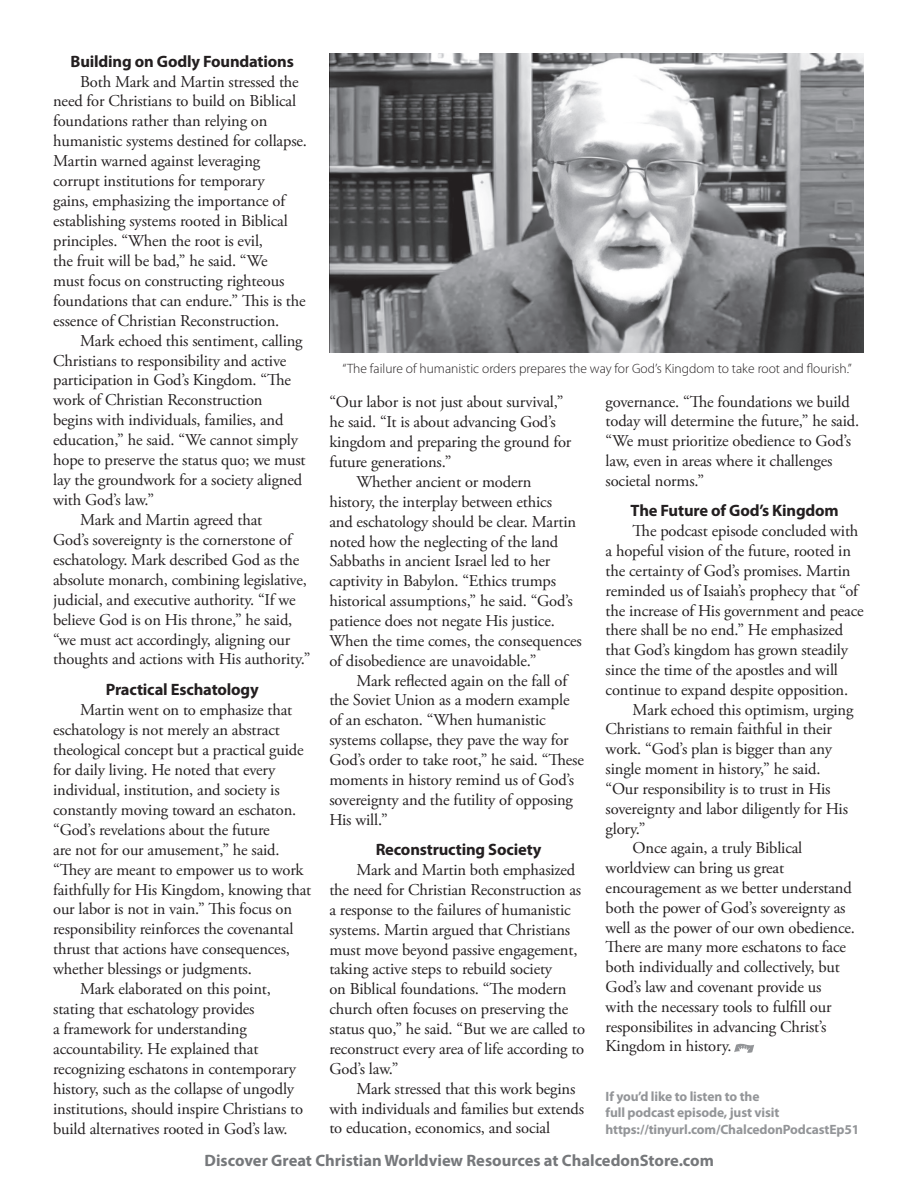
<style>
.page{position:relative;width:917px;height:1187px;background:#fff}
.page>*{position:absolute;margin:0;border:0;box-sizing:border-box;transform-origin:0 0}
.t1{font:16.5px/19.8px "Adobe Garamond Pro";letter-spacing:-.01em;color:#231f20}
.t2{font:700 16.5px "Myriad Pro";letter-spacing:-.01em;color:#231f20}
.t3{font:700 16.5px "Myriad Pro";color:#76787b}
.t4{font:700 13.5px/16.2px "Myriad Pro";letter-spacing:-.01em;color:#939598}
.t5{font:300 13.5px "Myriad Pro";color:#231f20}
</style>
<div class="page">
<svg style="left:734px;top:1043px;width:20px;height:9px"></svg>
<img style="left:330px;top:53px;width:533px;height:299px">
<p class="t2" style="left:71px;top:52px;width:225px">Building on Godly Foundations</p>
<p class="t1" style="left:53px;top:72px;width:255px;text-indent:27px">Both Mark and Martin stressed the need for Christians to build on Biblical foundations rather than relying on humanistic systems destined for collapse.<br>Martin warned against leveraging corrupt institutions for temporary<br>gains, emphasizing the importance of establishing systems rooted in Biblical principles. “When the root is evil,<br>the fruit will be bad,” he said. “We<br>must focus on constructing righteous foundations that can endure.” This is the essence of Christian Reconstruction.</p>
<p class="t1" style="left:80px;top:331px;width:224px">Mark echoed this sentiment, calling</p>
<p class="t1" style="left:53px;top:351px;width:235px">Christians to responsibility and active</p>
<p class="t1" style="left:53px;top:371px;width:239px">participation in God’s Kingdom. “The</p>
<p class="t1" style="left:53px;top:391px;width:211px">work of Christian Reconstruction</p>
<p class="t1" style="left:53px;top:410px;width:232px">begins with individuals, families, and</p>
<p class="t1" style="left:53px;top:430px;width:246px">education,” he said. “We cannot simply</p>
<p class="t1" style="left:53px;top:450px;width:254px">hope to preserve the status quo; we must</p>
<p class="t1" style="left:53px;top:470px;width:250px">lay the groundwork for a society aligned</p>
<p class="t1" style="left:53px;top:490px;width:102px">with God’s law.”</p>
<p class="t1" style="left:80px;top:510px;width:183px">Mark and Martin agreed that</p>
<p class="t1" style="left:53px;top:530px;width:240px">God’s sovereignty is the cornerstone of</p>
<p class="t1" style="left:53px;top:550px;width:247px">eschatology. Mark described God as the</p>
<p class="t1" style="left:53px;top:570px;width:255px">absolute monarch, combining legislative,</p>
<p class="t1" style="left:53px;top:590px;width:244px">judicial, and executive authority. “If we</p>
<p class="t1" style="left:53px;top:610px;width:241px">believe God is on His throne,” he said,</p>
<p class="t1" style="left:53px;top:630px;width:239px">“we must act accordingly, aligning our</p>
<p class="t1" style="left:53px;top:649px;width:258px">thoughts and actions with His authority.”</p>
<p class="t2" style="left:106px;top:680px;width:154px">Practical Eschatology</p>
<p class="t1" style="left:80px;top:700px;width:213px">Martin went on to emphasize that</p>
<p class="t1" style="left:53px;top:720px;width:228px">eschatology is not merely an abstract</p>
<p class="t1" style="left:53px;top:740px;width:252px">theological concept but a practical guide</p>
<p class="t1" style="left:53px;top:760px;width:224px">for daily living. He noted that every</p>
<p class="t1" style="left:53px;top:780px;width:228px">individual, institution, and society is</p>
<p class="t1" style="left:53px;top:800px;width:244px">constantly moving toward an eschaton.</p>
<p class="t1" style="left:53px;top:820px;width:218px">“God’s revelations about the future</p>
<p class="t1" style="left:53px;top:840px;width:228px">are not for our amusement,” he said.</p>
<p class="t1" style="left:53px;top:859px;width:252px">“They are meant to empower us to work</p>
<p class="t1" style="left:53px;top:879px;width:259px">faithfully for His Kingdom, knowing that</p>
<p class="t1" style="left:53px;top:899px;width:240px">our labor is not in vain.” This focus on</p>
<p class="t1" style="left:53px;top:919px;width:242px">responsibility reinforces the covenantal</p>
<p class="t1" style="left:53px;top:939px;width:238px">thrust that actions have consequences,</p>
<p class="t1" style="left:53px;top:959px;width:200px">whether blessings or judgments.</p>
<p class="t1" style="left:80px;top:979px;width:192px">Mark elaborated on this point,</p>
<p class="t1" style="left:53px;top:999px;width:203px">stating that eschatology provides</p>
<p class="t1" style="left:53px;top:1019px;width:195px">a framework for understanding</p>
<p class="t1" style="left:53px;top:1039px;width:207px">accountability. He explained that</p>
<p class="t1" style="left:53px;top:1059px;width:244px">recognizing eschatons in contemporary</p>
<p class="t1" style="left:53px;top:1079px;width:242px">history, such as the collapse of ungodly</p>
<p class="t1" style="left:53px;top:1098px;width:251px">institutions, should inspire Christians to</p>
<p class="t1" style="left:53px;top:1118px;width:236px">build alternatives rooted in God’s law.</p>
<p class="t5" style="left:342px;top:360px;width:510px">“The failure of humanistic orders prepares the way for God’s Kingdom to take root and flourish.”</p>
<p class="t1" style="left:605px;top:392px;width:255px">governance. “The foundations we build today will determine the future,” he said. “We must prioritize obedience to God’s law, even in areas where it challenges societal norms.”</p>
<p class="t2" style="left:630px;top:501px;width:209px">The Future of God’s Kingdom</p>
<p class="t1" style="left:632px;top:521px;width:227px">The podcast episode concluded with</p>
<p class="t1" style="left:605px;top:541px;width:247px">a hopeful vision of the future, rooted in</p>
<p class="t1" style="left:605px;top:561px;width:246px">the certainty of God’s promises. Martin</p>
<p class="t1" style="left:605px;top:581px;width:254px">reminded us of Isaiah’s prophecy that “of</p>
<p class="t1" style="left:605px;top:601px;width:259px">the increase of His government and peace</p>
<p class="t1" style="left:605px;top:620px;width:239px">there shall be no end.” He emphasized</p>
<p class="t1" style="left:605px;top:640px;width:244px">that God’s kingdom has grown steadily</p>
<p class="t1" style="left:605px;top:660px;width:234px">since the time of the apostles and will</p>
<p class="t1" style="left:605px;top:680px;width:244px">continue to expand despite opposition.</p>
<p class="t1" style="left:632px;top:700px;width:222px">Mark echoed this optimism, urging</p>
<p class="t1" style="left:605px;top:719px;width:228px">Christians to remain faithful in their</p>
<p class="t1" style="left:605px;top:739px;width:228px">work. “God’s plan is bigger than any</p>
<p class="t1" style="left:605px;top:759px;width:216px">single moment in history,” he said.</p>
<p class="t1" style="left:605px;top:779px;width:226px">“Our responsibility is to trust in His</p>
<p class="t1" style="left:605px;top:799px;width:244px">sovereignty and labor diligently for His</p>
<p class="t1" style="left:605px;top:818px;width:41px">glory.”</p>
<p class="t1" style="left:632px;top:838px;width:171px">Once again, a truly Biblical</p>
<p class="t1" style="left:605px;top:858px;width:180px">worldview can bring us great</p>
<p class="t1" style="left:605px;top:878px;width:247px">encouragement as we better understand</p>
<p class="t1" style="left:605px;top:898px;width:241px">both the power of God’s sovereignty as</p>
<p class="t1" style="left:605px;top:917px;width:251px">well as the power of our own obedience.</p>
<p class="t1" style="left:605px;top:937px;width:242px">There are many more eschatons to face</p>
<p class="t1" style="left:605px;top:957px;width:236px">both individually and collectively, but</p>
<p class="t1" style="left:605px;top:977px;width:217px">God’s law and covenant provide us</p>
<p class="t1" style="left:605px;top:997px;width:227px">with the necessary tools to fulfill our</p>
<p class="t1" style="left:605px;top:1016px;width:222px">responsibilites in advancing Christ’s</p>
<p class="t1" style="left:605px;top:1036px;width:127px">Kingdom in history.</p>
<p class="t4" style="left:605px;top:1088px;width:255px">If you’d like to listen to the<br>full podcast episode, just visit https://tinyurl.com/ChalcedonPodcastEp51</p>
<p class="t3" style="left:204px;top:1150px;width:510px">Discover Great Christian Worldview Resources at ChalcedonStore.com</p>
<p class="t1" style="left:329px;top:393px;width:235px">“Our labor is not just about survival,”</p>
<p class="t1" style="left:329px;top:413px;width:228px">he said. “It is about advancing God’s</p>
<p class="t1" style="left:329px;top:432px;width:243px">kingdom and preparing the ground for</p>
<p class="t1" style="left:329px;top:452px;width:123px">future generations.”</p>
<p class="t1" style="left:356px;top:472px;width:176px">Whether ancient or modern</p>
<p class="t1" style="left:329px;top:492px;width:224px">history, the interplay between ethics</p>
<p class="t1" style="left:329px;top:512px;width:248px">and eschatology should be clear. Martin</p>
<p class="t1" style="left:329px;top:532px;width:230px">noted how the neglecting of the land</p>
<p class="t1" style="left:329px;top:551px;width:222px">Sabbaths in ancient Israel led to her</p>
<p class="t1" style="left:329px;top:571px;width:228px">captivity in Babylon. “Ethics trumps</p>
<p class="t1" style="left:329px;top:591px;width:245px">historical assumptions,” he said. “God’s</p>
<p class="t1" style="left:329px;top:611px;width:227px">patience does not negate His justice.</p>
<p class="t1" style="left:329px;top:631px;width:254px">When the time comes, the consequences</p>
<p class="t1" style="left:329px;top:651px;width:208px">of disobedience are unavoidable.”</p>
<p class="t1" style="left:356px;top:671px;width:212px">Mark reflected again on the fall of</p>
<p class="t1" style="left:329px;top:690px;width:241px">the Soviet Union as a modern example</p>
<p class="t1" style="left:329px;top:710px;width:218px">of an eschaton. “When humanistic</p>
<p class="t1" style="left:329px;top:730px;width:241px">systems collapse, they pave the way for</p>
<p class="t1" style="left:329px;top:750px;width:256px">God’s order to take root,” he said. “These</p>
<p class="t1" style="left:329px;top:770px;width:246px">moments in history remind us of God’s</p>
<p class="t1" style="left:329px;top:790px;width:245px">sovereignty and the futility of opposing</p>
<p class="t1" style="left:329px;top:810px;width:60px">His will.”</p>
<p class="t2" style="left:375px;top:840px;width:167px">Reconstructing Society</p>
<p class="t1" style="left:329px;top:860px;width:257px;text-indent:27px">Mark and Martin both emphasized the need for Christian Reconstruction as a response to the failures of humanistic systems. Martin argued that Christians must move beyond passive engagement, taking active steps to rebuild society<br>on Biblical foundations. “The modern church often focuses on preserving the status quo,” he said. “But we are called to reconstruct every area of life according to God’s law.”</p>
<p class="t1" style="left:329px;top:1078px;width:256px;text-indent:27px">Mark stressed that this work begins with individuals and families but extends to education, economics, and social</p>
</div>
